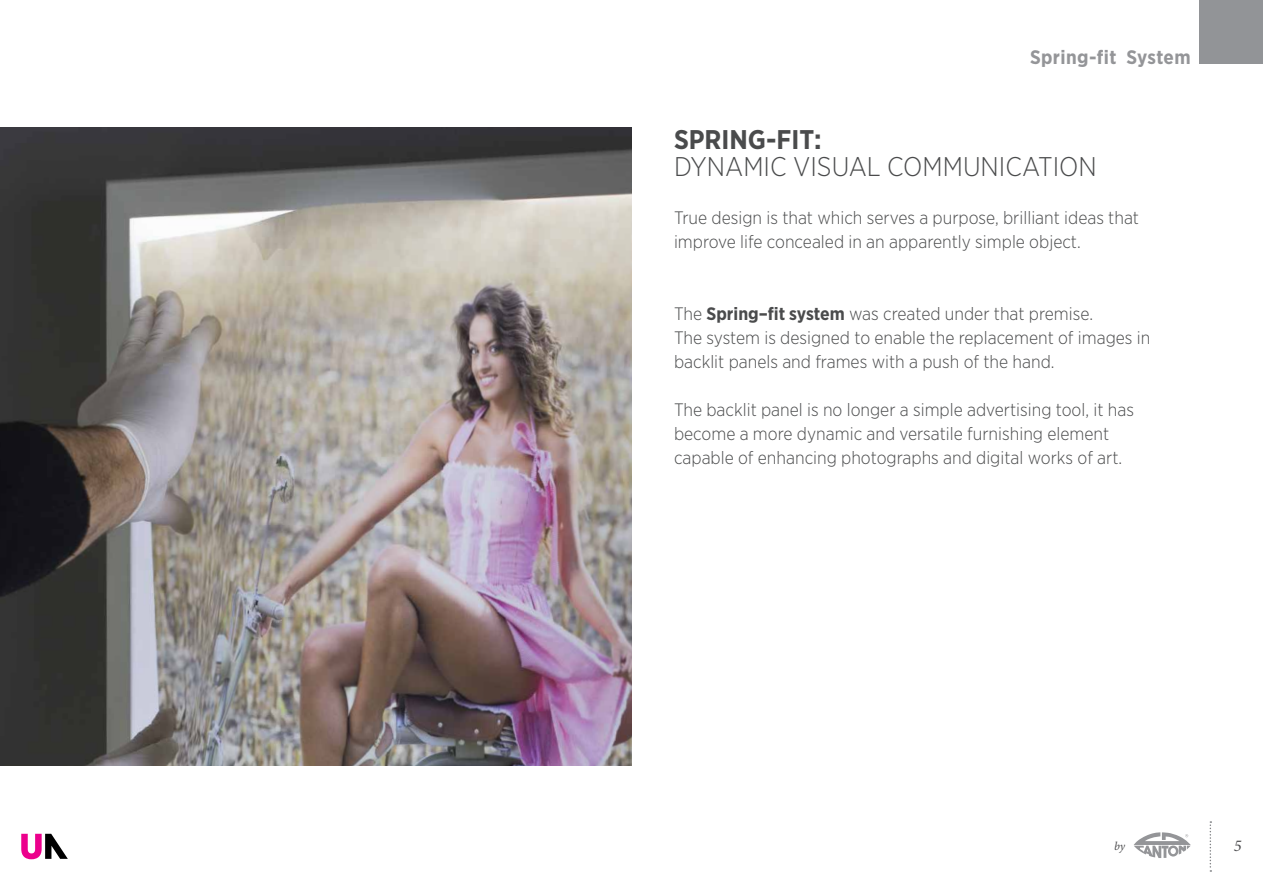
<style>
.page{position:relative;width:1263px;height:893px;background:#fff}
.page>*{position:absolute;margin:0;border:0;box-sizing:border-box;transform-origin:0 0}
.t1{font:300 27px "Gotham Narrow";color:#4a4b4c}
.t2{font:700 27px "Gotham Narrow";color:#4a4b4c}
.t3{font:700 19.5px "Gotham Narrow";letter-spacing:.02em;color:#949598}
.t4{font:300 18px/24px "Gotham Narrow";color:#4a4b4c}
.t5{font:italic 16.5px "Minion Pro";color:#4d4d4f}
.t6{font:italic 12px "Minion Pro";color:#4d4d4f}
.s1{font-weight:700}
</style>
<div class="page">
<div style="left:1199px;top:0;width:64px;height:64px;background:#929497"></div>
<img style="left:0;top:128px;width:631px;height:637px">
<svg style="left:21px;top:834px;width:47px;height:25px"></svg>
<svg style="left:1134px;top:832px;width:57px;height:26px"></svg>
<svg style="left:1209px;top:821px;width:2px;height:51px"></svg>
<p class="t3" style="left:1030px;top:44px;width:162px">Spring-fit System</p>
<h1 class="t2" style="left:674px;top:122px;width:149px">SPRING-FIT:</h1>
<h1 class="t1" style="left:674px;top:150px;width:424px">DYNAMIC VISUAL COMMUNICATION</h1>
<p class="t4" style="left:674px;top:205px;width:467px">True design is that which serves a purpose, brilliant ideas that improve life concealed in an apparently simple object.</p>
<p class="t4" style="left:674px;top:301px;width:478px">The <span class="s1">Spring–fit system</span> was created under that premise.<br>The system is designed to enable the replacement of images in backlit panels and frames with a push of the hand.</p>
<p class="t4" style="left:674px;top:397px;width:461px">The backlit panel is no longer a simple advertising tool, it has become a more dynamic and versatile furnishing element capable of enhancing photographs and digital works of art.</p>
<p class="t6" style="left:1114px;top:838px;width:12px">by</p>
<p class="t5" style="left:1234px;top:834px;width:9px">5</p>
</div>
